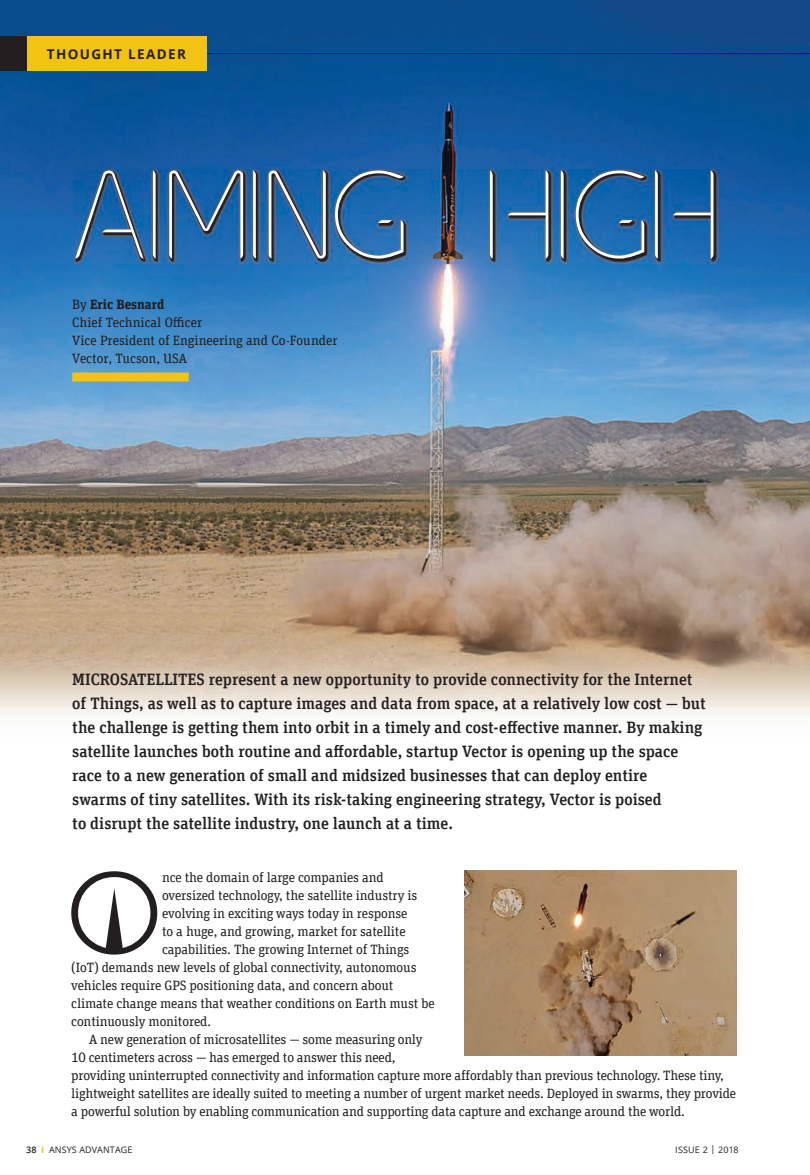
<style>
.page{position:relative;width:810px;height:1175px;background:#fff}
.page>*{position:absolute;margin:0;border:0;box-sizing:border-box;transform-origin:0 0}
.t1{font:300 119.1px "Gill Sans";color:#231f20}
.t2{font:500 16.5px/24px "Unit Slab Offc Pro";color:#231f20}
.t3{font:13.5px/18px "Unit Slab Offc Pro";letter-spacing:-.015em;color:#231f20}
.t4{font:700 13.5px "Open Sans";letter-spacing:.1em;color:#231f20}
.t5{font:9px "Open Sans";letter-spacing:.01em;color:#231f20}
.s1{font-weight:700}
.s2{font-weight:600}
.s3{font-weight:700;color:#f3c314}
</style>
<div class="page">
<img style="left:0;top:0;width:810px;height:1056px">
<div style="left:0;top:36px;width:207px;height:35px;background:#f3c314"></div>
<div style="left:0;top:36px;width:27px;height:35px;background:#231f20"></div>
<img style="left:464px;top:870px;width:272px;height:185px">
<div style="left:72px;top:372px;width:117px;height:9px;background:#f3c314"></div>
<svg style="left:105px;top:888px;width:18px;height:62px"></svg>
<img style="left:74px;top:169px;width:644px;height:94px">
<svg style="left:75px;top:170px;width:639px;height:89px"></svg>
<hr style="left:207px;top:53px;width:603px;height:1px;background:#231f20">
<p class="t4" style="left:47px;top:45px;width:141px">THOUGHT LEADER</p>
<p class="t3" style="left:72px;top:295px;width:267px">By <span class="s1">Eric Besnard<br></span>Chief Technical Officer<br>Vice President of Engineering and Co-Founder<br>Vector, Tucson, USA</p>
<p class="t2" style="left:72px;top:666px;width:635px">MICROSATELLITES represent a new opportunity to provide connectivity for the Internet of Things, as well as to capture images and data from space, at a relatively low cost — but the challenge is getting them into orbit in a timely and cost-effective manner. By making satellite launches both routine and affordable, startup Vector is opening up the space race to a new generation of small and midsized businesses that can deploy entire<br>swarms of tiny satellites. With its risk-taking engineering strategy, Vector is poised<br>to disrupt the satellite industry, one launch at a time.</p>
<h1 class="t1" style="left:65px;top:820px;width:99px">O</h1>
<p class="t3" style="left:162px;top:867px;width:223px">nce the domain of large companies and</p>
<p class="t3" style="left:162px;top:885px;width:257px">oversized technology, the satellite industry is</p>
<p class="t3" style="left:162px;top:903px;width:247px">evolving in exciting ways today in response</p>
<p class="t3" style="left:162px;top:921px;width:245px">to a huge, and growing, market for satellite</p>
<p class="t3" style="left:162px;top:939px;width:249px">capabilities. The growing Internet of Things</p>
<p class="t3" style="left:71px;top:957px;width:347px">(IoT) demands new levels of global connectivity, autonomous</p>
<p class="t3" style="left:71px;top:975px;width:324px">vehicles require GPS positioning data, and concern about</p>
<p class="t3" style="left:71px;top:993px;width:365px">climate change means that weather conditions on Earth must be</p>
<p class="t3" style="left:71px;top:1011px;width:141px">continuously monitored.</p>
<p class="t3" style="left:89px;top:1029px;width:335px">A new generation of microsatellites — some measuring only</p>
<p class="t3" style="left:71px;top:1047px;width:326px">10 centimeters across — has emerged to answer this need,</p>
<p class="t3" style="left:71px;top:1065px;width:654px">providing uninterrupted connectivity and information capture more affordably than previous technology. These tiny,</p>
<p class="t3" style="left:71px;top:1083px;width:666px">lightweight satellites are ideally suited to meeting a number of urgent market needs. Deployed in swarms, they provide</p>
<p class="t3" style="left:71px;top:1101px;width:615px">a powerful solution by enabling communication and supporting data capture and exchange around the world.</p>
<p class="t5" style="left:26px;top:1143px;width:108px"><span class="s2">38</span> <span class="s3">I</span> ANSYS ADVANTAGE</p>
<p class="t5" style="left:675px;top:1143px;width:65px">ISSUE 2 | 2018</p>
</div>
